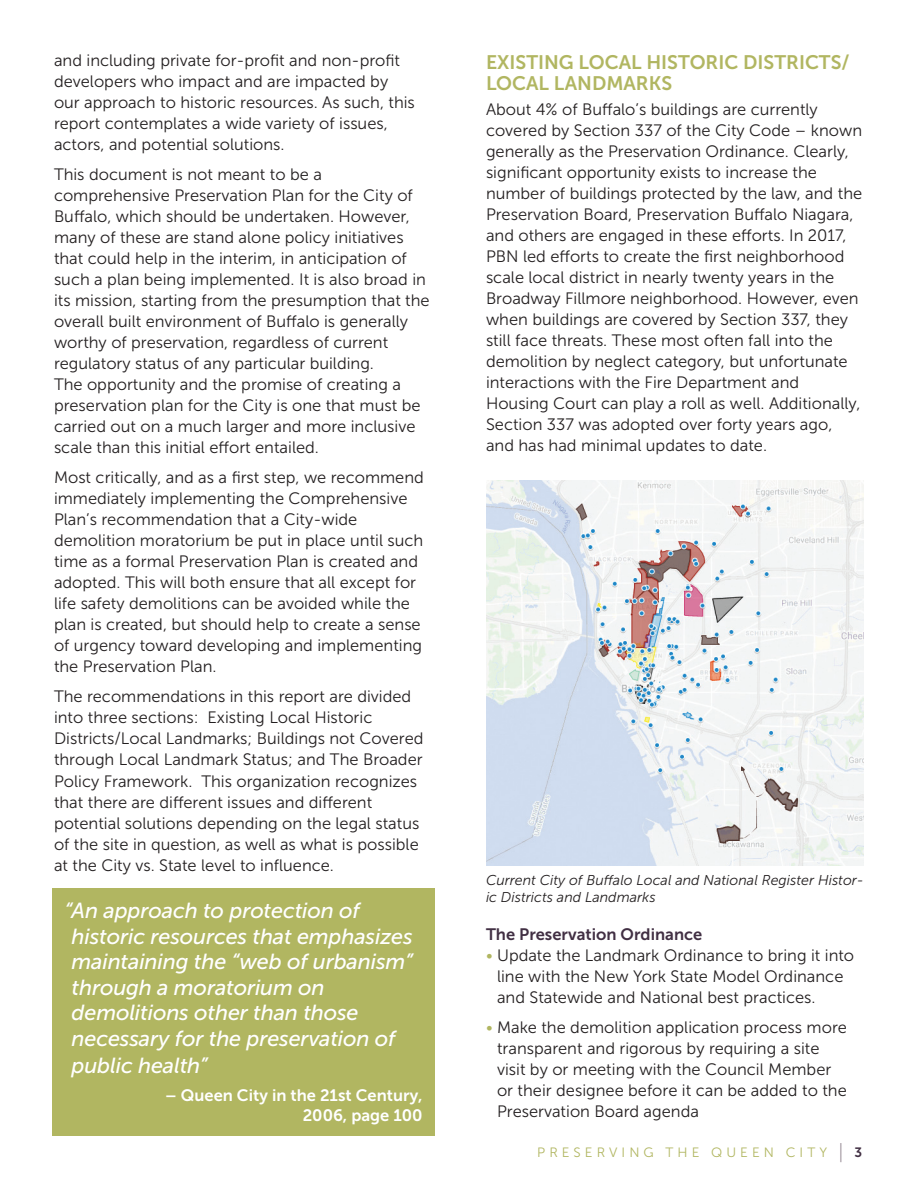
<style>
.page{position:relative;width:918px;height:1188px;background:#fff}
.page>*{position:absolute;margin:0;border:0;box-sizing:border-box;transform-origin:0 0}
.t1{font:italic 21.75px/25.8px "Museo Sans 500";letter-spacing:-.005em;color:#fff}
.t2{font:19.5px/21px "Museo Sans 700";color:#b1b661}
.t3{font:16.5px/21px "Museo Sans 300";color:#231f20}
.t4{font:16.5px/19.8px "Museo Sans 700";color:#fff;text-align:right}
.t5{font:16.5px "Museo Sans 700";color:#412f43}
.t6{font:italic 14.25px/17.1px "Museo Sans 300";color:#231f20}
.t7{font:13.5px "Museo Sans 300";letter-spacing:.3em;color:#b1b661}
.s1{color:#b1b661}
.s2{font-size:20.25px;color:#8b7d88}
.s3{font-family:"Museo Sans 700";color:#412f43}
</style>
<div class="page">
<img style="left:486px;top:480px;width:378px;height:385px">
<div style="left:52px;top:888px;width:382px;height:248px;background:#b1b661"></div>
<p class="t3" style="left:54px;top:50px;width:362px">and including private for-profit and non-profit developers who impact and are impacted by our approach to historic resources. As such, this report contemplates a wide variety of issues, actors, and potential solutions.</p>
<p class="t3" style="left:54px;top:164px;width:377px">This document is not meant to be a comprehensive Preservation Plan for the City of Buffalo, which should be undertaken. However, many of these are stand alone policy initiatives that could help in the interim, in anticipation of such a plan being implemented. It is also broad in its mission, starting from the presumption that the overall built environment of Buffalo is generally worthy of preservation, regardless of current regulatory status of any particular building.<br>The opportunity and the promise of creating a preservation plan for the City is one that must be carried out on a much larger and more inclusive scale than this initial effort entailed.</p>
<p class="t3" style="left:54px;top:467px;width:371px">Most critically, and as a first step, we recommend immediately implementing the Comprehensive Plan’s recommendation that a City-wide demolition moratorium be put in place until such time as a formal Preservation Plan is created and adopted. This will both ensure that all except for life safety demolitions can be avoided while the plan is created, but should help to create a sense of urgency toward developing and implementing the Preservation Plan.</p>
<p class="t3" style="left:54px;top:686px;width:371px">The recommendations in this report are divided into three sections: Existing Local Historic Districts/Local Landmarks; Buildings not Covered through Local Landmark Status; and The Broader Policy Framework. This organization recognizes that there are different issues and different potential solutions depending on the legal status of the site in question, as well as what is possible at the City vs. State level to influence.</p>
<h1 class="t1" style="left:72px;top:898px;width:343px;text-indent:-7px">“An approach to protection of historic resources that emphasizes maintaining the “web of urbanism” through a moratorium on demolitions other than those necessary for the preservation of public health”</h1>
<p class="t4" style="left:165px;top:1086px;width:259px">– Queen City in the 21st Century,<br>2006, page 100</p>
<p class="t2" style="left:486px;top:51px;width:365px">EXISTING LOCAL HISTORIC DISTRICTS/<br>LOCAL LANDMARKS</p>
<p class="t3" style="left:486px;top:99px;width:378px">About 4% of Buffalo’s buildings are currently covered by Section 337 of the City Code – known generally as the Preservation Ordinance. Clearly, significant opportunity exists to increase the number of buildings protected by the law, and the Preservation Board, Preservation Buffalo Niagara, and others are engaged in these efforts. In 2017, PBN led efforts to create the first neighborhood scale local district in nearly twenty years in the Broadway Fillmore neighborhood. However, even when buildings are covered by Section 337, they still face threats. These most often fall into the demolition by neglect category, but unfortunate interactions with the Fire Department and Housing Court can play a roll as well. Additionally, Section 337 was adopted over forty years ago, and has had minimal updates to date.</p>
<p class="t6" style="left:486px;top:872px;width:379px">Current City of Buffalo Local and National Register Histor&shy;ic Districts and Landmarks</p>
<p class="t5" style="left:486px;top:925px;width:218px">The Preservation Ordinance</p>
<p class="t3" style="left:497px;top:945px;width:359px;text-indent:-11px"><span class="s1">•</span> Update the Landmark Ordinance to bring it into line with the New York State Model Ordinance and Statewide and National best practices.</p>
<p class="t3" style="left:497px;top:1017px;width:351px;text-indent:-11px"><span class="s1">•</span> Make the demolition application process more transparent and rigorous by requiring a site visit by or meeting with the Council Member or their designee before it can be added to the Preservation Board agenda</p>
<p class="t7" style="left:537px;top:1146px;width:326px">PRESERVING THE QUEEN CITY <span class="s2">|</span> <span class="s3">3</span></p>
</div>
